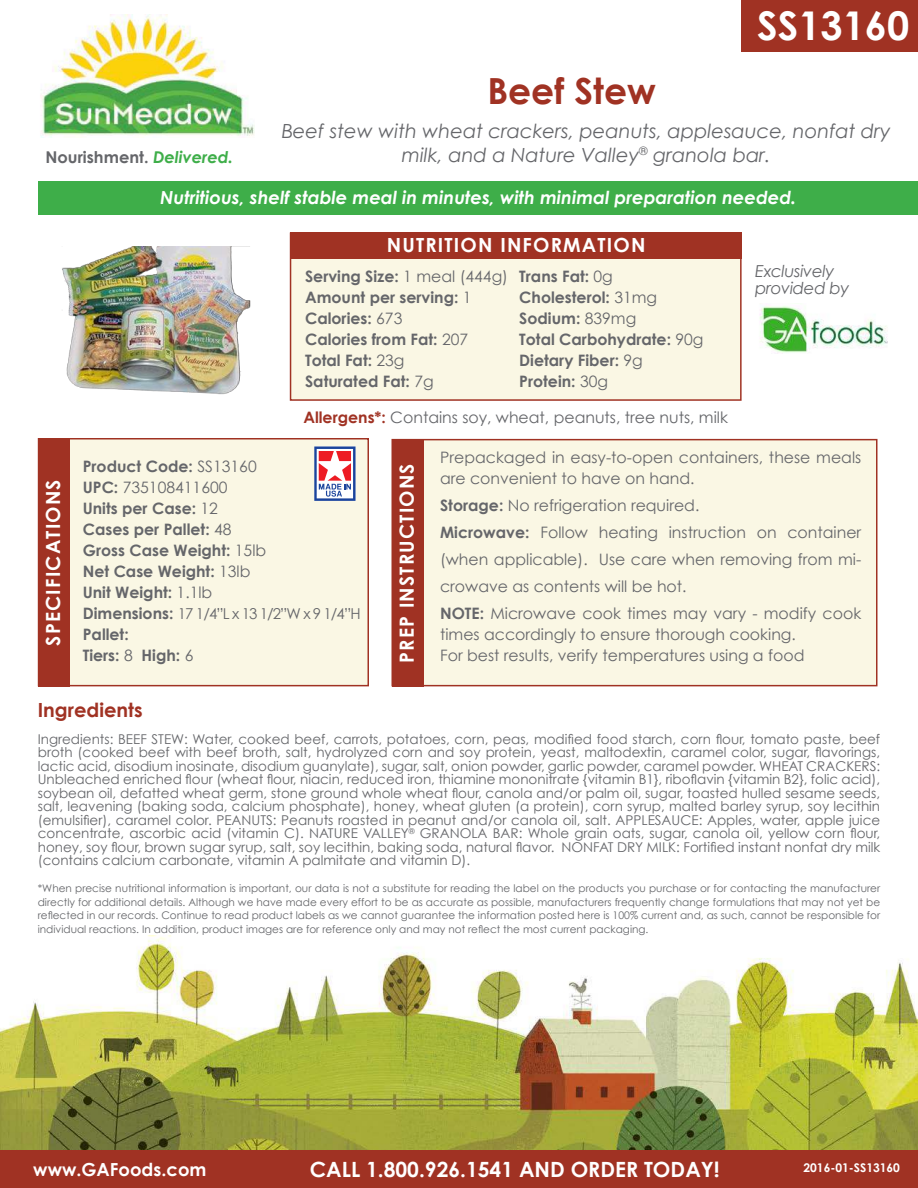
<style>
.page{position:relative;width:918px;height:1188px;background:#fff}
.page>*{position:absolute;margin:0;border:0;box-sizing:border-box;transform-origin:0 0}
.t1{font:700 39.6px "Century Gothic";color:#fff}
.t2{font:700 36px "Century Gothic";color:#a03223}
.t3{font:700 21px "Century Gothic";color:#fff}
.t4{font:italic 19.5px/23.4px "Century Gothic";color:#65666a;text-align:center}
.t5{font:700 19.5px "Century Gothic";letter-spacing:.06em;color:#fff}
.t6{font:700 19.5px "Century Gothic";color:#a03223}
.t7{font:italic 700 18px "Century Gothic";color:#fff}
.t8{font:700 18px "Century Gothic";color:#fff}
.t9{font:italic 16.5px/17.2px "Century Gothic";letter-spacing:-.02em;color:#65666a}
.t10{font:700 16.2px "Century Gothic";color:#65666a}
.t11{font:15.75px/27px "Century Gothic";color:#65666a}
.t12{font:700 15.75px/21px "Century Gothic";color:#65666a}
.t13{font:15px "Century Gothic";color:#65666a}
.t14{font:13.5px/13.5px "Century Gothic";color:#65666a;text-align:justify}
.t15{font:700 12px "Century Gothic";color:#fff}
.t16{font:10.5px/13.5px "Century Gothic";color:#65666a;text-align:justify}
.s1{font-style:italic;color:#3eae49}
.s2{font-weight:400}
.s3{font-weight:700;color:#a03223}
.s4{font-weight:700;font-size:15.75px}
.s5{font-weight:700}
</style>
<div class="page">
<div style="left:392px;top:440px;width:485px;height:246px;background:#faf7e4"></div>
<div style="left:392px;top:439px;width:486px;height:247px;border:2px solid #a03223"></div>
<img style="left:0;top:936px;width:918px;height:214px">
<div style="left:0;top:1150px;width:918px;height:38px;background:#a03223"></div>
<div style="left:291px;top:233px;width:450px;height:167px;background:#faf7e4"></div>
<div style="left:290px;top:232px;width:452px;height:169px;border:2px solid #a03223"></div>
<div style="left:742px;top:0;width:176px;height:51px;background:#a03223"></div>
<img style="left:41px;top:15px;width:213px;height:123px">
<div style="left:291px;top:232px;width:451px;height:27px;background:#a03223"></div>
<div style="left:39px;top:439px;width:329px;height:247px;background:#faf7e4"></div>
<div style="left:38px;top:438px;width:331px;height:248px;border:2px solid #a03223"></div>
<div style="left:38px;top:438px;width:32px;height:248px;background:#a03223"></div>
<div style="left:392px;top:439px;width:31px;height:247px;background:#a03223"></div>
<img style="left:759px;top:306px;width:129px;height:47px">
<div style="left:38px;top:181px;width:880px;height:34px;background:#3eae49"></div>
<svg style="left:314px;top:446px;width:42px;height:55px;background:#c09ab2"></svg>
<img style="left:62px;top:247px;width:189px;height:148px">
<p class="t10" style="left:46px;top:151px;width:189px">Nourishment. <span class="s1">Delivered.</span></p>
<h1 class="t1" style="left:757px;top:11px;width:154px">SS13160</h1>
<h2 class="t2" style="left:487px;top:76px;width:170px">Beef Stew</h2>
<h3 class="t4" style="left:282px;top:121px;width:610px">Beef stew with wheat crackers, peanuts, applesauce, nonfat dry milk, and a Nature Valley<sup>®</sup> granola bar.</h3>
<h3 class="t7" style="left:160px;top:191px;width:638px">Nutritious, shelf stable meal in minutes, with minimal preparation needed.</h3>
<h3 class="t5" style="left:46px;top:646px;width:168px;rotate:-90deg">SPECIFICATIONS</h3>
<h3 class="t5" style="left:387px;top:237px;width:260px">NUTRITION INFORMATION</h3>
<p class="t12" style="left:305px;top:267px;width:204px">Serving Size: <span class="s2">1 meal (444g)<br></span>Amount per serving: <span class="s2">1<br></span>Calories: <span class="s2">673<br></span>Calories from Fat: <span class="s2">207<br></span>Total Fat: <span class="s2">23g<br></span>Saturated Fat: <span class="s2">7g</span></p>
<p class="t12" style="left:519px;top:267px;width:186px">Trans Fat: <span class="s2">0g<br></span>Cholesterol: <span class="s2">31mg<br></span>Sodium: <span class="s2">839mg<br></span>Total Carbohydrate: <span class="s2">90g<br></span>Dietary Fiber: <span class="s2">9g<br></span>Protein: <span class="s2">30g</span></p>
<p class="t11" style="left:303px;top:403px;width:426px"><span class="s3">Allergens*:</span> Contains soy, wheat, peanuts, tree nuts, milk</p>
<p class="t9" style="left:755px;top:264px;width:96px">Exclusively provided by</p>
<p class="t12" style="left:83px;top:457px;width:185px">Product Code: <span class="s2">SS13160<br></span>UPC: <span class="s2">735108411600<br></span>Units per Case: <span class="s2">12<br></span>Cases per Pallet: <span class="s2">48<br></span>Gross Case Weight: <span class="s2">15lb<br></span>Net Case Weight: <span class="s2">13lb<br></span>Unit Weight: <span class="s2">1.1lb</span></p>
<p class="t13" style="left:83px;top:604px;width:279px"><span class="s4">Dimensions:</span> 17 1/4”L x 13 1/2”W x 9 1/4”H</p>
<p class="t12" style="left:83px;top:625px;width:112px">Pallet:<br>Tiers: <span class="s2">8</span> High: <span class="s2">6</span></p>
<h3 class="t5" style="left:399px;top:663px;width:201px;rotate:-90deg">PREP INSTRUCTIONS</h3>
<p class="t11" style="left:440px;top:446px;width:423px;line-height:21px">Prepackaged in easy-to-open containers, these meals are convenient to have on hand.</p>
<p class="t11" style="left:440px;top:491px;width:423px"><span class="s5">Storage:</span> No refrigeration required.<br><span class="s5">Microwave:</span> Follow heating instruction on container (when applicable). Use care when removing from mi&shy;crowave as contents will be hot.<br><span class="s5">NOTE:</span> Microwave cook times may vary - modify cook</p>
<p class="t11" style="left:440px;top:623px;width:366px;line-height:21px">times accordingly to ensure thorough cooking.<br>For best results, verify temperatures using a food</p>
<h3 class="t6" style="left:38px;top:702px;width:106px">Ingredients</h3>
<p class="t14" style="left:38px;top:732px;width:844px">Ingredients: BEEF STEW: Water, cooked beef, carrots, potatoes, corn, peas, modiied food starch, corn lour, tomato paste, beef broth (cooked beef with beef broth, salt, hydrolyzed corn and soy protein, yeast, maltodextin, caramel color, sugar, lavorings, lactic acid, disodium inosinate, disodium guanylate), sugar, salt, onion powder, garlic powder, caramel powder. WHEAT CRACKERS:<br>Unbleached enriched lour (wheat lour, niacin, reduced iron, thiamine mononitrate {vitamin B1}, ribolavin {vitamin B2}, folic acid), soybean oil, defatted wheat germ, stone ground whole wheat lour, canola and/or palm oil, sugar, toasted hulled sesame seeds, salt, leavening (baking soda, calcium phosphate), honey, wheat gluten (a protein), corn syrup, malted barley syrup, soy lecithin (emulsiier), caramel color. PEANUTS: Peanuts roasted in peanut and/or canola oil, salt. APPLESAUCE: Apples, water, apple juice concentrate, ascorbic acid (vitamin C). NATURE VALLEY<sup>®</sup> GRANOLA BAR: Whole grain oats, sugar, canola oil, yellow corn lour, honey, soy lour, brown sugar syrup, salt, soy lecithin, baking soda, natural lavor. NONFAT DRY MILK: Fortiied instant nonfat dry milk (contains calcium carbonate, vitamin A palmitate and vitamin D).</p>
<p class="t16" style="left:38px;top:881px;width:844px">*When precise nutritional information is important, our data is not a substitute for reading the label on the products you purchase or for contacting the manufacturer directly for additional details. Although we have made every effort to be as accurate as possible, manufacturers frequently change formulations that may not yet be relected in our records. Continue to read product labels as we cannot guarantee the information posted here is 100% current and, as such, cannot be responsible for individual reactions. In addition, product images are for reference only and may not relect the most current packaging.</p>
<h3 class="t8" style="left:33px;top:1162px;width:175px">www.GAFoods.com</h3>
<h3 class="t3" style="left:310px;top:1161px;width:411px">CALL 1.800.926.1541 AND ORDER TODAY!</h3>
<p class="t15" style="left:804px;top:1163px;width:98px">2016-01-SS13160</p>
</div>
